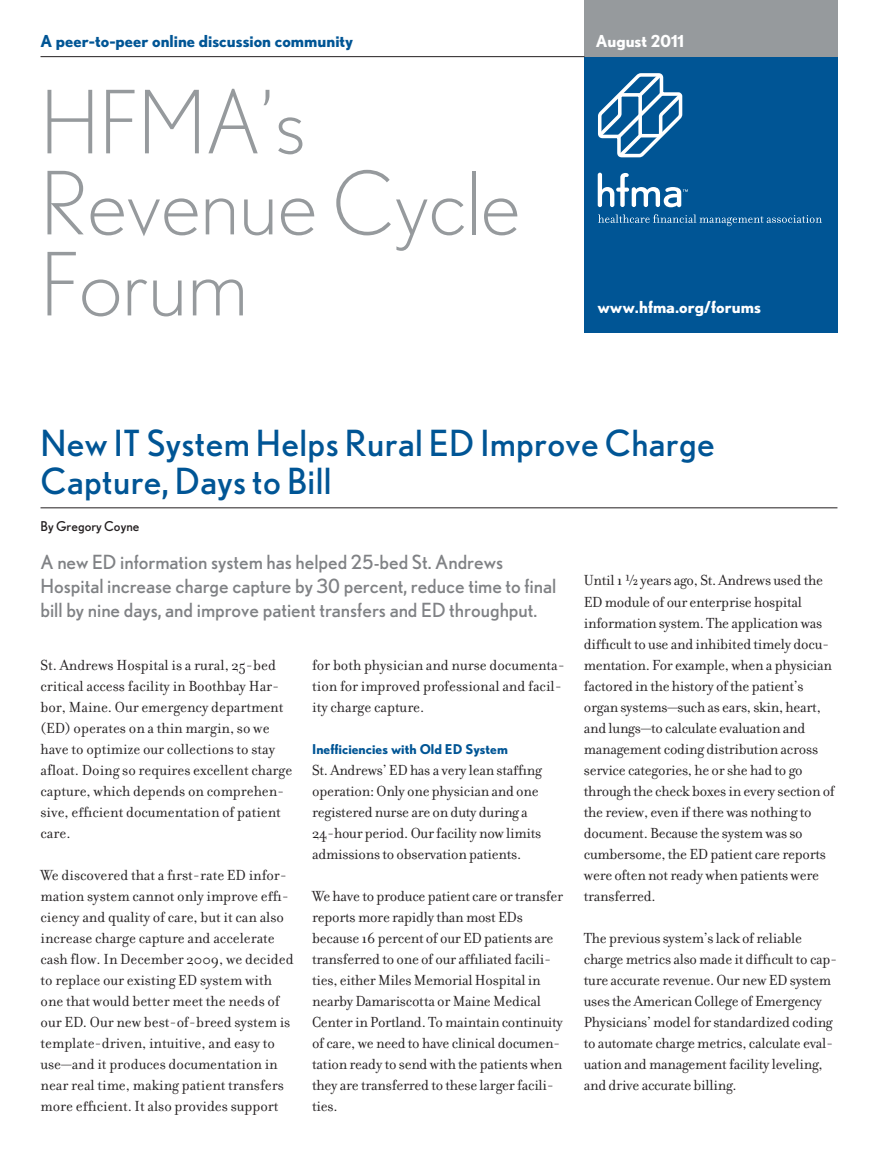
<style>
.page{position:relative;width:878px;height:1175px;background:#fff}
.page>*{position:absolute;margin:0;border:0;box-sizing:border-box;transform-origin:0 0}
._1a_Cover__TITLE{font:300 87px "Nobel";color:#969a9d}
._1c_Cover__HEAD{font:36px/37.5px "Nobel";letter-spacing:.01em;color:#005595}
._4f_Intro_Text__SANS{font:19.5px/24px "Nobel";color:#808285}
._1b_Cover__TAGLINE{font:700 16.5px "Nobel";color:#005595}
.t1{font:700 16.5px "Nobel";color:#fff}
._3a_Body__SERIF_REG{font:15.75px/21px "Filosofia";letter-spacing:-.015em;color:#231f20}
._2d_Subhead__LEVEL_1{font:700 13.5px "Nobel";color:#005595}
._4a_Author__BYLINE{font:13.5px "Nobel";color:#231f20}
</style>
<div class="page">
<div style="left:584px;top:56px;width:253px;height:276px;background:#005595"></div>
<svg style="left:598px;top:214px;width:224px;height:12px"></svg>
<svg style="left:598px;top:73px;width:85px;height:85px"></svg>
<svg style="left:597px;top:173px;width:90px;height:34px"></svg>
<div style="left:584px;top:0;width:253px;height:56px;background:#969a9d"></div>
<hr style="left:40px;top:56px;width:544px;height:1px;background:#231f20">
<hr style="left:40px;top:507px;width:797px;height:1px;background:#231f20">
<p class="_1b_Cover__TAGLINE" style="left:40px;top:31px;width:314px">A peer-to-peer online discussion community</p>
<p class="t1" style="left:596px;top:31px;width:90px">August 2011</p>
<p class="_1a_Cover__TITLE" style="left:40px;top:72px;width:267px">HFMA’s</p>
<p class="_1a_Cover__TITLE" style="left:40px;top:153px;width:481px">Revenue Cycle</p>
<p class="_1a_Cover__TITLE" style="left:40px;top:234px;width:209px">Forum</p>
<p class="t1" style="left:597px;top:297px;width:165px">www.hfma.org/forums</p>
<p class="_1c_Cover__HEAD" style="left:40px;top:424px;width:675px">New IT System Helps Rural ED Improve Charge<br>Capture, Days to Bill</p>
<p class="_4a_Author__BYLINE" style="left:40px;top:518px;width:100px">By Gregory Coyne</p>
<p class="_4f_Intro_Text__SANS" style="left:40px;top:549px;width:517px">A new ED information system has helped 25-bed St. Andrews<br>Hospital increase charge capture by 30 percent, reduce time to final bill by nine days, and improve patient transfers and ED throughput.</p>
<p class="_3a_Body__SERIF_REG" style="left:584px;top:570px;width:252px">Until 1 ½ years ago, St. Andrews used the ED module of our enterprise hospital information system. The application was difficult to use and inhibited timely docu&shy;mentation. For example, when a physician factored in the history of the patient’s organ systems—such as ears, skin, heart, and lungs—to calculate evaluation and management coding distribution across service categories, he or she had to go through the check boxes in every section of the review, even if there was nothing to document. Because the system was so cumbersome, the ED patient care reports were often not ready when patients were transferred.</p>
<p class="_3a_Body__SERIF_REG" style="left:584px;top:927px;width:255px">The previous system’s lack of reliable charge metrics also made it difficult to cap&shy;ture accurate revenue. Our new ED system uses the American College of Emergency Physicians’ model for standardized coding to automate charge metrics, calculate eval&shy;uation and management facility leveling, and drive accurate billing.</p>
<p class="_3a_Body__SERIF_REG" style="left:40px;top:654px;width:253px">St. Andrews Hospital is a rural, 25-bed critical access facility in Boothbay Har&shy;bor, Maine. Our emergency department (ED) operates on a thin margin, so we have to optimize our collections to stay afloat. Doing so requires excellent charge capture, which depends on comprehen&shy;sive, efficient documentation of patient care.</p>
<p class="_3a_Body__SERIF_REG" style="left:40px;top:864px;width:254px">We discovered that a first-rate ED infor&shy;mation system cannot only improve effi&shy;ciency and quality of care, but it can also increase charge capture and accelerate cash flow. In December 2009, we decided to replace our existing ED system with one that would better meet the needs of our ED. Our new best-of-breed system is template-driven, intuitive, and easy to use—and it produces documentation in near real time, making patient transfers more efficient. It also provides support</p>
<p class="_3a_Body__SERIF_REG" style="left:312px;top:654px;width:254px">for both physician and nurse documenta&shy;tion for improved professional and facil&shy;ity charge capture.</p>
<p class="_2d_Subhead__LEVEL_1" style="left:312px;top:740px;width:197px">Inefficiencies with Old ED System</p>
<p class="_3a_Body__SERIF_REG" style="left:312px;top:759px;width:231px">St. Andrews’ ED has a very lean staffing operation: Only one physician and one registered nurse are on duty during a 24-hour period. Our facility now limits admissions to observation patients.</p>
<p class="_3a_Body__SERIF_REG" style="left:312px;top:885px;width:252px">We have to produce patient care or transfer reports more rapidly than most EDs because 16 percent of our ED patients are transferred to one of our affiliated facili&shy;ties, either Miles Memorial Hospital in nearby Damariscotta or Maine Medical Center in Portland. To maintain continuity of care, we need to have clinical documen&shy;tation ready to send with the patients when they are transferred to these larger facili&shy;ties.</p>
</div>
